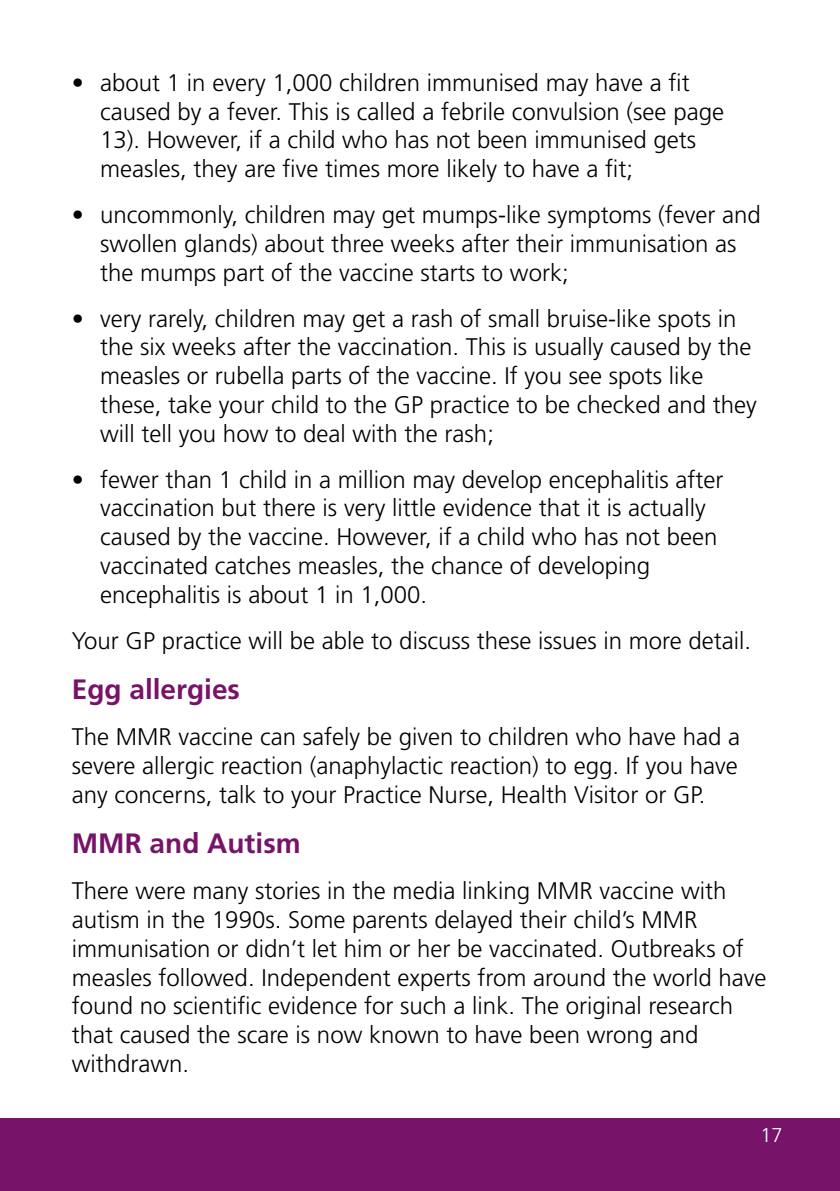
<style>
.page{position:relative;width:840px;height:1191px;background:#fff}
.page>*{position:absolute;margin:0;border:0;box-sizing:border-box;transform-origin:0 0}
.t1{font:700 28px "Frutiger LT Std";color:#771469}
.t2{font:300 24px/28.8px "Frutiger LT Std";color:#000}
.t3{font:300 20px "Frutiger LT Std";color:#fff}
</style>
<div class="page">
<div style="left:0;top:1119px;width:839px;height:72px;background:#771469"></div>
<p class="t2" style="left:100px;top:68px;width:625px;text-indent:-28px">• about 1 in every 1,000 children immunised may have a fit caused by a fever. This is called a febrile convulsion (see page 13). However, if a child who has not been immunised gets measles, they are five times more likely to have a fit;</p>
<p class="t2" style="left:100px;top:201px;width:662px;text-indent:-28px">• uncommonly, children may get mumps-like symptoms (fever and swollen glands) about three weeks after their immunisation as the mumps part of the vaccine starts to work;</p>
<p class="t2" style="left:100px;top:304px;width:658px;text-indent:-28px">• very rarely, children may get a rash of small bruise-like spots in the six weeks after the vaccination. This is usually caused by the measles or rubella parts of the vaccine. If you see spots like these, take your child to the GP practice to be checked and they will tell you how to deal with the rash;</p>
<p class="t2" style="left:100px;top:465px;width:624px;text-indent:-28px">• fewer than 1 child in a million may develop encephalitis after vaccination but there is very little evidence that it is actually caused by the vaccine. However, if a child who has not been vaccinated catches measles, the chance of developing encephalitis is about 1 in 1,000.</p>
<p class="t2" style="left:72px;top:626px;width:680px">Your GP practice will be able to discuss these issues in more detail.</p>
<p class="t1" style="left:72px;top:673px;width:170px">Egg allergies</p>
<p class="t2" style="left:72px;top:722px;width:669px;text-align:justify">The MMR vaccine can safely be given to children who have had a severe allergic reaction (anaphylactic reaction) to egg. If you have any concerns, talk to your Practice Nurse, Health Visitor or GP.</p>
<p class="t1" style="left:72px;top:827px;width:230px">MMR and Autism</p>
<p class="t2" style="left:72px;top:876px;width:695px">There were many stories in the media linking MMR vaccine with autism in the 1990s. Some parents delayed their child’s MMR immunisation or didn’t let him or her be vaccinated. Outbreaks of measles followed. Independent experts from around the world have found no scientific evidence for such a link. The original research that caused the scare is now known to have been wrong and withdrawn.</p>
<p class="t3" style="left:760px;top:1123px;width:24px">17</p>
</div>
